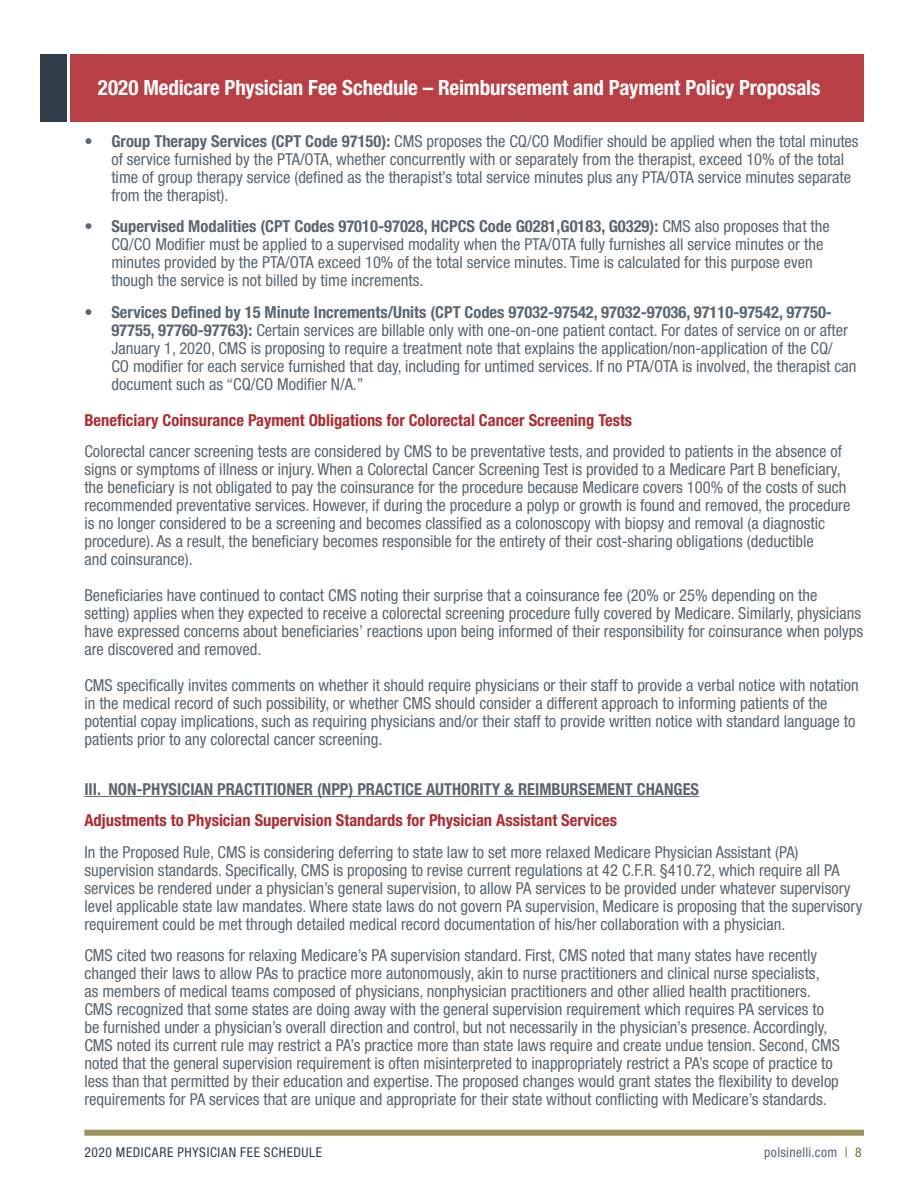
<style>
.page{position:relative;width:918px;height:1188px;background:#fff}
.page>*{position:absolute;margin:0;border:0;box-sizing:border-box;transform-origin:0 0}
.t1{font:700 condensed 21px "Helvetica Neue LT Std";letter-spacing:-.005em;color:#fff}
.t2{font:condensed 16.5px/18px "Helvetica Neue LT Std";color:#5b6670}
.t3{font:700 condensed 16.5px "Helvetica Neue LT Std";color:#b02a2f}
.t4{font:700 condensed 16.5px "Helvetica Neue LT Std";color:#5b6670}
.t5{font:condensed 13.5px "Helvetica Neue LT Std";letter-spacing:.045em;color:#303e49}
.t6{font:condensed 13.5px "Helvetica Neue LT Std";letter-spacing:.025em;color:#596670}
.s1{font-weight:700}
.s2{color:#726637}
</style>
<div class="page">
<hr style="left:84px;top:796px;width:615px;height:1px;background:#5b6670">
<div style="left:84px;top:1130px;width:780px;height:6px;background:#9f925d"></div>
<div style="left:71px;top:54px;width:793px;height:68px;background:#b83f44"></div>
<div style="left:40px;top:54px;width:28px;height:68px;background:#303e49"></div>
<p class="t1" style="left:98px;top:75px;width:724px">2020 Medicare Physician Fee Schedule – Reimbursement and Payment Policy Proposals</p>
<p class="t2" style="left:111px;top:132px;width:749px;text-indent:-27px"><span class="s1">• Group Therapy Services (CPT Code 97150):</span> CMS proposes the CQ/CO Modifier should be applied when the total minutes of service furnished by the PTA/OTA, whether concurrently with or separately from the therapist, exceed 10% of the total time of group therapy service (defined as the therapist’s total service minutes plus any PTA/OTA service minutes separate from the therapist).</p>
<p class="t2" style="left:111px;top:217px;width:720px;text-indent:-27px"><span class="s1">• Supervised Modalities (CPT Codes 97010-97028, HCPCS Code G0281,G0183, G0329):</span> CMS also proposes that the CQ/CO Modifier must be applied to a supervised modality when the PTA/OTA fully furnishes all service minutes or the minutes provided by the PTA/OTA exceed 10% of the total service minutes. Time is calculated for this purpose even though the service is not billed by time increments.</p>
<p class="t2" style="left:111px;top:303px;width:747px;text-indent:-27px"><span class="s1">• Services Defined by 15 Minute Increments/Units (CPT Codes 97032-97542, 97032-97036, 97110-97542, 97750- 97755, 97760-97763):</span> Certain services are billable only with one-on-one patient contact. For dates of service on or after January 1, 2020, CMS is proposing to require a treatment note that explains the application/non-application of the CQ/<br>CO modifier for each service furnished that day, including for untimed services. If no PTA/OTA is involved, the therapist can document such as “CQ/CO Modifier N/A.”</p>
<p class="t3" style="left:84px;top:410px;width:549px">Beneficiary Coinsurance Payment Obligations for Colorectal Cancer Screening Tests</p>
<p class="t2" style="left:84px;top:442px;width:768px">Colorectal cancer screening tests are considered by CMS to be preventative tests, and provided to patients in the absence of signs or symptoms of illness or injury. When a Colorectal Cancer Screening Test is provided to a Medicare Part B beneficiary, the beneficiary is not obligated to pay the coinsurance for the procedure because Medicare covers 100% of the costs of such recommended preventative services. However, if during the procedure a polyp or growth is found and removed, the procedure is no longer considered to be a screening and becomes classified as a colonoscopy with biopsy and removal (a diagnostic procedure). As a result, the beneficiary becomes responsible for the entirety of their cost-sharing obligations (deductible<br>and coinsurance).</p>
<p class="t2" style="left:84px;top:586px;width:780px">Beneficiaries have continued to contact CMS noting their surprise that a coinsurance fee (20% or 25% depending on the setting) applies when they expected to receive a colorectal screening procedure fully covered by Medicare. Similarly, physicians have expressed concerns about beneficiaries’ reactions upon being informed of their responsibility for coinsurance when polyps are discovered and removed.</p>
<p class="t2" style="left:84px;top:676px;width:776px">CMS specifically invites comments on whether it should require physicians or their staff to provide a verbal notice with notation in the medical record of such possibility, or whether CMS should consider a different approach to informing patients of the potential copay implications, such as requiring physicians and/or their staff to provide written notice with standard language to patients prior to any colorectal cancer screening.</p>
<p class="t4" style="left:84px;top:779px;width:616px">III. NON-PHYSICIAN PRACTITIONER (NPP) PRACTICE AUTHORITY &amp; REIMBURSEMENT CHANGES</p>
<p class="t3" style="left:84px;top:810px;width:534px">Adjustments to Physician Supervision Standards for Physician Assistant Services</p>
<p class="t2" style="left:84px;top:843px;width:780px">In the Proposed Rule, CMS is considering deferring to state law to set more relaxed Medicare Physician Assistant (PA) supervision standards. Specifically, CMS is proposing to revise current regulations at 42 C.F.R. §410.72, which require all PA services be rendered under a physician’s general supervision, to allow PA services to be provided under whatever supervisory level applicable state law mandates. Where state laws do not govern PA supervision, Medicare is proposing that the supervisory requirement could be met through detailed medical record documentation of his/her collaboration with a physician.</p>
<p class="t2" style="left:84px;top:946px;width:757px">CMS cited two reasons for relaxing Medicare’s PA supervision standard. First, CMS noted that many states have recently changed their laws to allow PAs to practice more autonomously, akin to nurse practitioners and clinical nurse specialists,<br>as members of medical teams composed of physicians, nonphysician practitioners and other allied health practitioners.<br>CMS recognized that some states are doing away with the general supervision requirement which requires PA services to be furnished under a physician’s overall direction and control, but not necessarily in the physician’s presence. Accordingly, CMS noted its current rule may restrict a PA’s practice more than state laws require and create undue tension. Second, CMS noted that the general supervision requirement is often misinterpreted to inappropriately restrict a PA’s scope of practice to less than that permitted by their education and expertise. The proposed changes would grant states the flexibility to develop requirements for PA services that are unique and appropriate for their state without conflicting with Medicare’s standards.</p>
<p class="t5" style="left:84px;top:1145px;width:239px">2020 MEDICARE PHYSICIAN FEE SCHEDULE</p>
<p class="t6" style="left:764px;top:1145px;width:99px">polsinelli.com <span class="s2">| 8</span></p>
</div>
